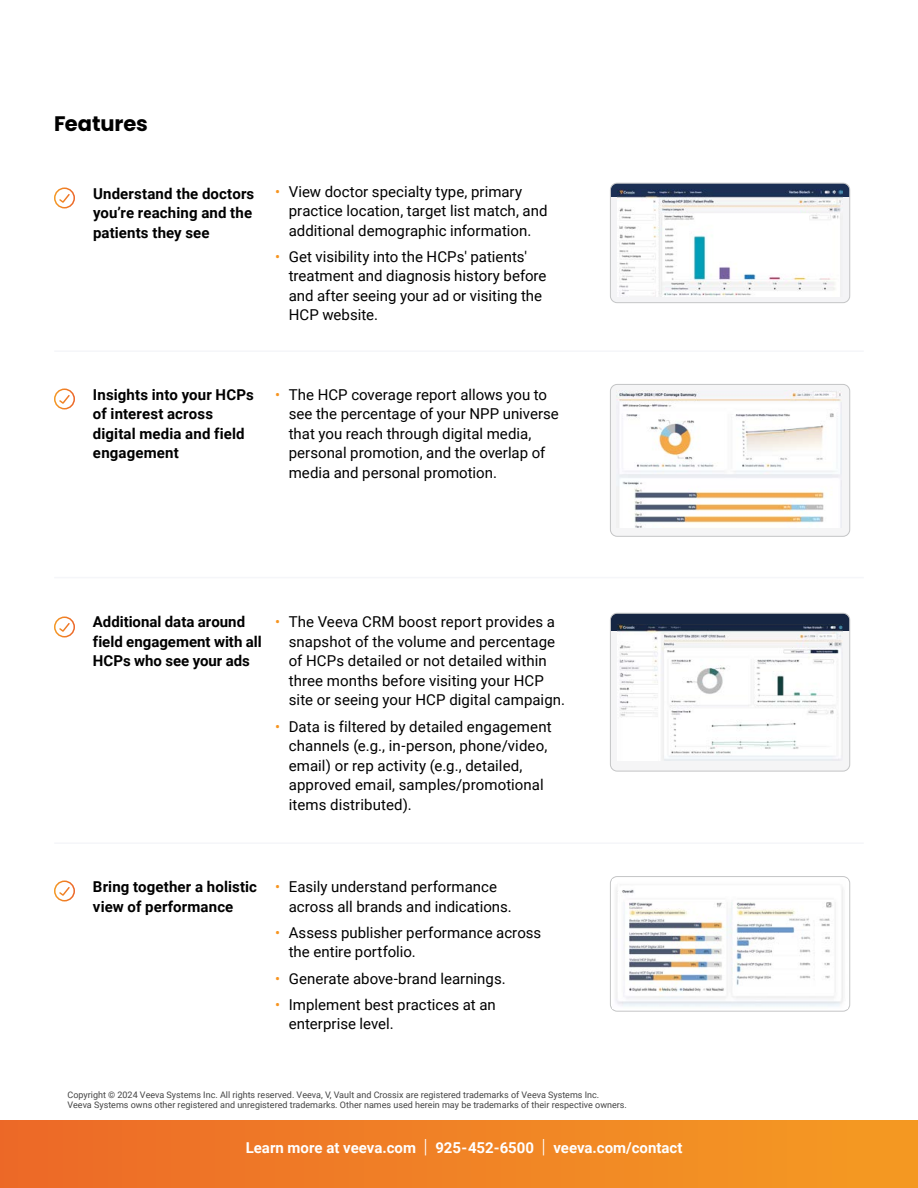
<style>
.page{position:relative;width:918px;height:1188px;background:#fff}
.page>*{position:absolute;margin:0;border:0;box-sizing:border-box;transform-origin:0 0}
.t1{font:700 21px "Poppins";color:#000}
.t2{font:15px/19.5px "Roboto";letter-spacing:.005em;color:#000}
.t3{font:700 15px/19.5px "Roboto";letter-spacing:.005em;color:#000}
.t4{font:700 15px "Roboto";color:#fff}
.t5{font:9px/10.5px "Roboto";color:#444}
.s1{color:#f7941f}
.s2{font-weight:300;font-size:19.5px}
</style>
<div class="page">
<svg style="left:54px;top:187px;width:21px;height:22px"></svg>
<svg style="left:54px;top:388px;width:21px;height:22px"></svg>
<svg style="left:54px;top:616px;width:21px;height:22px"></svg>
<svg style="left:54px;top:880px;width:21px;height:22px"></svg>
<div style="left:0;top:1120px;width:918px;height:68px;background:linear-gradient(to right,#ec6928,#f49b22)"></div>
<hr style="left:54px;top:350px;width:810px;height:2px;background:#f5f6f9">
<hr style="left:54px;top:577px;width:810px;height:1px;background:#f5f6f9">
<hr style="left:54px;top:842px;width:810px;height:2px;background:#f5f6f9">
<div style="left:610px;top:613px;width:240px;height:18px;background:#162643"></div>
<div style="left:610px;top:613px;width:240px;height:158px;border:1px solid #c4c5c6;border-radius:7px"></div>
<img style="left:617px;top:625px;width:226px;height:136px">
<div style="left:610px;top:876px;width:240px;height:135px;border:1px solid #c4c5c6;border-radius:7px"></div>
<img style="left:615px;top:888px;width:228px;height:118px">
<div style="left:610px;top:384px;width:240px;height:18px;background:#f5f5f6"></div>
<div style="left:610px;top:384px;width:240px;height:153px;border:1px solid #c4c5c6;border-radius:7px"></div>
<img style="left:616px;top:390px;width:226px;height:138px">
<svg style="left:611px;top:197px;width:239px;height:106px"></svg>
<div style="left:610px;top:183px;width:240px;height:14px;background:#1b2f54"></div>
<div style="left:610px;top:183px;width:240px;height:120px;border:1px solid #c4c5c6;border-radius:7px"></div>
<img style="left:617px;top:189px;width:226px;height:107px">
<h1 class="t1" style="left:54px;top:112px;width:96px">Features</h1>
<p class="t3" style="left:93px;top:183px;width:163px">Understand the doctors you’re reaching and the patients they see</p>
<p class="t2" style="left:289px;top:181px;width:260px;text-indent:-14px"><span class="s1">•</span> View doctor specialty type, primary practice location, target list match, and additional demographic information.</p>
<p class="t2" style="left:289px;top:246px;width:259px;text-indent:-14px"><span class="s1">•</span> Get visibility into the HCPs' patients' treatment and diagnosis history before and after seeing your ad or visiting the HCP website.</p>
<p class="t3" style="left:93px;top:384px;width:162px">Insights into your HCPs of interest across digital media and field engagement</p>
<p class="t2" style="left:289px;top:384px;width:272px;text-indent:-14px"><span class="s1">•</span> The HCP coverage report allows you to see the percentage of your NPP universe that you reach through digital media, personal promotion, and the overlap of media and personal promotion.</p>
<p class="t3" style="left:93px;top:612px;width:170px">Additional data around field engagement with all<br>HCPs who see your ads</p>
<p class="t2" style="left:289px;top:612px;width:278px;text-indent:-14px"><span class="s1">•</span> The Veeva CRM boost report provides a snapshot of the volume and percentage of HCPs detailed or not detailed within three months before visiting your HCP site or seeing your HCP digital campaign.</p>
<p class="t2" style="left:289px;top:716px;width:264px;text-indent:-14px"><span class="s1">•</span> Data is filtered by detailed engagement channels (e.g., in-person, phone/video, email) or rep activity (e.g., detailed, approved email, samples/promotional items distributed).</p>
<p class="t3" style="left:93px;top:876px;width:166px">Bring together a holistic view of performance</p>
<p class="t2" style="left:289px;top:876px;width:225px;text-indent:-14px"><span class="s1">•</span> Easily understand performance across all brands and indications.</p>
<p class="t2" style="left:289px;top:922px;width:254px;text-indent:-14px"><span class="s1">•</span> Assess publisher performance across the entire portfolio.</p>
<p class="t2" style="left:275px;top:968px;width:232px"><span class="s1">•</span> Generate above-brand learnings.</p>
<p class="t2" style="left:289px;top:994px;width:209px;text-indent:-14px"><span class="s1">•</span> Implement best practices at an enterprise level.</p>
<p class="t5" style="left:68px;top:1089px;width:561px">Copyright © 2024 Veeva Systems Inc. All rights reserved. Veeva, V, Vault and Crossix are registered trademarks of Veeva Systems Inc.<br>Veeva Systems owns other registered and unregistered trademarks. Other names used herein may be trademarks of their respective owners.</p>
<p class="t4" style="left:246px;top:1137px;width:438px">Learn more at veeva.com <span class="s2">|</span> 925-452-6500 <span class="s2">|</span> veeva.com/contact</p>
</div>
